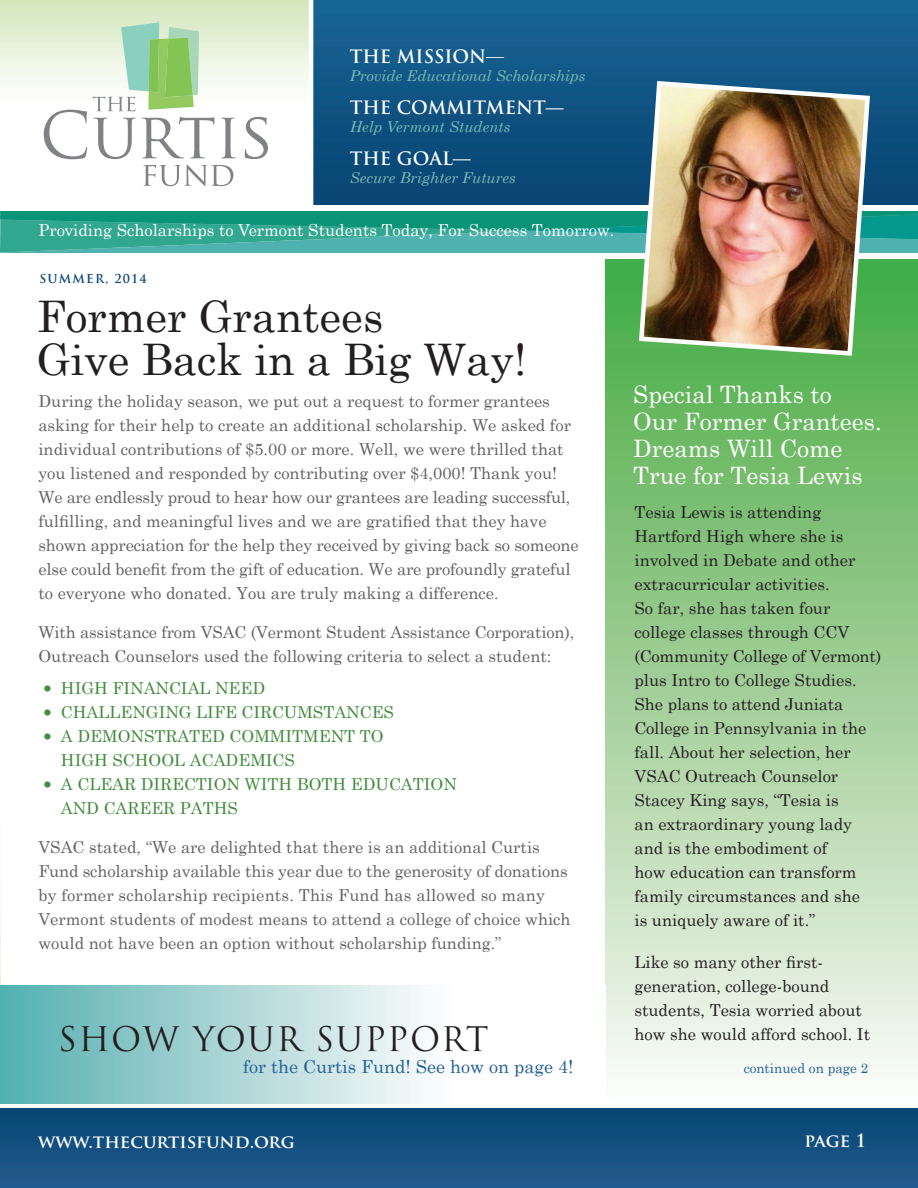
<style>
.page{position:relative;width:918px;height:1188px;background:#fff}
.page>*{position:absolute;margin:0;border:0;box-sizing:border-box;transform-origin:0 0}
.t1{font:43.5px/43.5px "Century Schoolbook";color:#231f20}
.t2{font:33px "Trajan Pro";letter-spacing:.045em;color:#231f20}
.t3{font:24px/27px "Century Schoolbook";color:#fff}
.t4{font:700 18px "Trajan Pro";color:#fff}
.t5{font:18px "Century Schoolbook";color:#266195}
.t6{font:16.5px/24px "Century Schoolbook";color:#636366}
.t7{font:16.5px/24px "Century Schoolbook";color:#231f20}
.t8{font:16.5px/24px "Century Schoolbook";color:#428c3e}
.t9{font:16.5px "Century Schoolbook";color:#fff}
.t10{font:italic 15px "Century Schoolbook";color:#7abab2}
.t11{font:13.5px "Century Schoolbook";color:#266195}
.t12{font:700 12px "Trajan Pro";letter-spacing:.1em;color:#094675}
.s1{font-weight:400}
.s2{font-size:30px}
</style>
<div class="page">
<svg style="left:0;top:884px;width:1px;height:101px"></svg>
<div style="left:605px;top:258px;width:313px;height:842px;background:linear-gradient(to bottom,#42a83e,#fdf8f5)"></div>
<img style="left:0;top:0;width:918px;height:205px">
<div style="left:0;top:1109px;width:918px;height:79px;background:linear-gradient(to right,#145081,#145081)"></div>
<svg style="left:44px;top:110px;width:43px;height:49px"></svg>
<svg style="left:93px;top:118px;width:43px;height:41px"></svg>
<svg style="left:142px;top:117px;width:72px;height:41px"></svg>
<svg style="left:221px;top:118px;width:15px;height:40px"></svg>
<svg style="left:245px;top:117px;width:23px;height:42px"></svg>
<svg style="left:93px;top:22px;width:106px;height:89px"></svg>
<svg style="left:143px;top:165px;width:90px;height:21px"></svg>
<svg style="left:0;top:211px;width:918px;height:42px;background:#2ca391"></svg>
<svg style="left:0;top:985px;width:423px;height:118px;background:#a4d3d3"></svg>
<div style="left:0;top:253px;width:918px;height:6px;background:#fff"></div>
<img style="left:637px;top:79px;width:235px;height:279px">
<p class="t4" style="left:350px;top:45px;width:156px">THE MISSION<span class="s1">—</span></p>
<p class="t10" style="left:350px;top:66px;width:237px">Provide Educational Scholarships</p>
<p class="t4" style="left:350px;top:96px;width:216px">THE COMMITMENT—</p>
<p class="t10" style="left:350px;top:117px;width:162px">Help Vermont Students</p>
<p class="t4" style="left:350px;top:147px;width:123px">THE GOAL—</p>
<p class="t10" style="left:350px;top:168px;width:168px">Secure Brighter Futures</p>
<p class="t9" style="left:38px;top:220px;width:578px">Providing Scholarships to Vermont Students Today, For Success Tomorrow.</p>
<p class="t12" style="left:39px;top:271px;width:109px">SUMMER, 2014</p>
<h1 class="t1" style="left:37px;top:293px;width:491px">Former Grantees<br>Give Back in a Big Way!</h1>
<h3 class="t3" style="left:633px;top:380px;width:250px">Special Thanks to<br>Our Former Grantees.<br>Dreams Will Come<br>True for Tesia Lewis</h3>
<p class="t6" style="left:38px;top:389px;width:542px">During the holiday season, we put out a request to former grantees asking for their help to create an additional scholarship. We asked for individual contributions of $5.00 or more. Well, we were thrilled that you listened and responded by contributing over $4,000! Thank you!<br>We are endlessly proud to hear how our grantees are leading successful, fulfilling, and meaningful lives and we are gratified that they have shown appreciation for the help they received by giving back so someone else could benefit from the gift of education. We are profoundly grateful to everyone who donated. You are truly making a difference.</p>
<p class="t6" style="left:38px;top:620px;width:538px">With assistance from VSAC (Vermont Student Assistance Corporation),<br>Outreach Counselors used the following criteria to select a student:</p>
<p class="t8" style="left:38px;top:676px;width:228px"><span class="s2">•</span> HIGH FINANCIAL NEED</p>
<p class="t8" style="left:38px;top:700px;width:357px"><span class="s2">•</span> CHALLENGING LIFE CIRCUMSTANCES</p>
<p class="t8" style="left:61px;top:724px;width:324px;text-indent:-23px"><span class="s2">•</span> A DEMONSTRATED COMMITMENT TO<br>HIGH SCHOOL ACADEMICS</p>
<p class="t8" style="left:61px;top:772px;width:397px;text-indent:-23px"><span class="s2">•</span> A CLEAR DIRECTION WITH BOTH EDUCATION<br>AND CAREER PATHS</p>
<p class="t6" style="left:38px;top:835px;width:534px">VSAC stated, “We are delighted that there is an additional Curtis Fund scholarship available this year due to the generosity of donations by former scholarship recipients. This Fund has allowed so many Vermont students of modest means to attend a college of choice which would not have been an option without scholarship funding.”</p>
<p class="t7" style="left:634px;top:499px;width:248px">Tesia Lewis is attending<br>Hartford High where she is involved in Debate and other extracurricular activities.<br>So far, she has taken four college classes through CCV (Community College of Vermont) plus Intro to College Studies.<br>She plans to attend Juniata<br>College in Pennsylvania in the fall. About her selection, her<br>VSAC Outreach Counselor<br>Stacey King says, “Tesia is<br>an extraordinary young lady and is the embodiment of<br>how education can transform family circumstances and she<br>is uniquely aware of it.”</p>
<p class="t7" style="left:634px;top:949px;width:237px">Like so many other first&shy;generation, college-bound students, Tesia worried about how she would afford school. It</p>
<h2 class="t2" style="left:58px;top:1018px;width:432px">SHOW YOUR SUPPORT</h2>
<p class="t5" style="left:243px;top:1055px;width:332px">for the Curtis Fund! See how on page 4!</p>
<p class="t11" style="left:744px;top:1060px;width:126px">continued on page 2</p>
<p class="t4" style="left:38px;top:1130px;width:258px">www.thecurtisfund.org</p>
<p class="t4" style="left:805px;top:1130px;width:63px">page 1</p>
</div>
